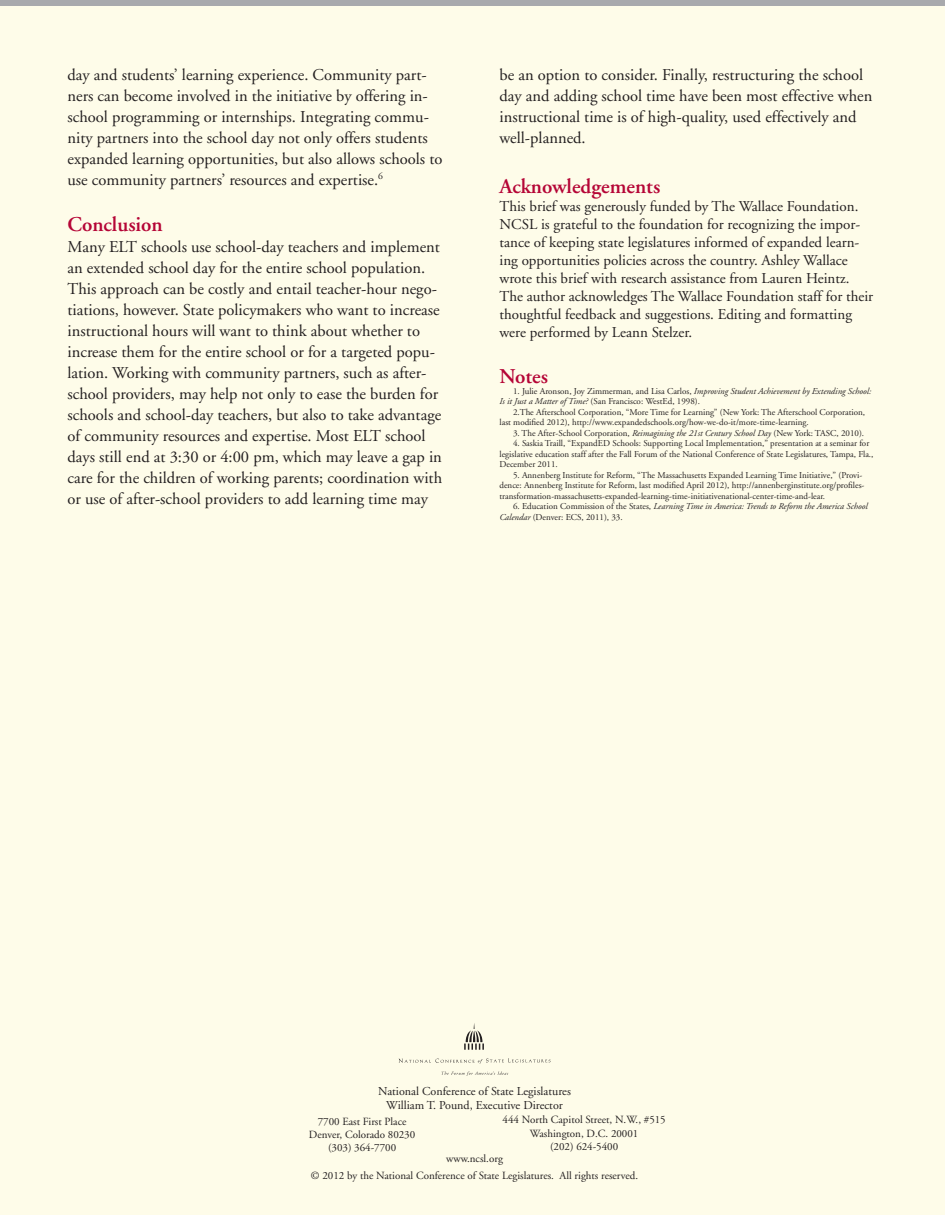
<style>
.page{position:relative;width:945px;height:1215px;background:#fefce9}
.page>*{position:absolute;margin:0;border:0;box-sizing:border-box;transform-origin:0 0}
.t1{font:600 21px "Adobe Garamond";color:#b50536}
.t2{font:16.5px/21px "Adobe Garamond";color:#231f20}
.t3{font:15px/18px "Adobe Garamond";color:#231f20}
.t4{font:12px "Adobe Garamond";color:#231f20}
.t5{font:10.95px "Adobe Garamond";color:#231f20}
.Endnote_text{font:9px/10.5px "Adobe Garamond";color:#231f20}
.Endnote_text-2{font:italic 9px/10.5px "Adobe Garamond";color:#231f20}
.s1{font-style:italic}
.s2{font-style:normal}
</style>
<div class="page">
<div style="left:0;top:0;width:945px;height:110px;background:#a8a9ad"></div>
<div style="left:0;top:6px;width:945px;height:112px;background:#fefce9"></div>
<svg style="left:399px;top:1058px;width:152px;height:6px"></svg>
<svg style="left:464px;top:1023px;width:20px;height:27px"></svg>
<svg style="left:441px;top:1071px;width:67px;height:5px"></svg>
<p class="t2" style="left:68px;top:64px;width:376px">day and students’ learning experience. Community part&shy;ners can become involved in the initiative by offering in&shy;school programming or internships. Integrating commu&shy;nity partners into the school day not only offers students expanded learning opportunities, but also allows schools to use community partners’ resources and expertise.<sup>6</sup></p>
<p class="t1" style="left:68px;top:213px;width:97px">Conclusion</p>
<p class="t2" style="left:68px;top:236px;width:376px">Many ELT schools use school-day teachers and implement an extended school day for the entire school population.<br>This approach can be costly and entail teacher-hour nego&shy;tiations, however. State policymakers who want to increase instructional hours will want to think about whether to increase them for the entire school or for a targeted popu&shy;lation. Working with community partners, such as after&shy;school providers, may help not only to ease the burden for schools and school-day teachers, but also to take advantage of community resources and expertise. Most ELT school days still end at 3:30 or 4:00 pm, which may leave a gap in care for the children of working parents; coordination with or use of after-school providers to add learning time may</p>
<p class="t2" style="left:500px;top:64px;width:375px">be an option to consider. Finally, restructuring the school day and adding school time have been most effective when instructional time is of high-quality, used effectively and well-planned.</p>
<p class="t1" style="left:500px;top:175px;width:162px">Acknowledgements</p>
<p class="t3" style="left:500px;top:198px;width:375px">This brief was generously funded by The Wallace Foundation.<br>NCSL is grateful to the foundation for recognizing the impor&shy;tance of keeping state legislatures informed of expanded learn&shy;ing opportunities policies across the country. Ashley Wallace wrote this brief with research assistance from Lauren Heintz.<br>The author acknowledges The Wallace Foundation staff for their thoughtful feedback and suggestions. Editing and formatting were performed by Leann Stelzer.</p>
<p class="t1" style="left:500px;top:365px;width:50px">Notes</p>
<p class="Endnote_text" style="left:500px;top:386px;width:373px;text-indent:14px">1. Julie Aronson, Joy Zimmerman, and Lisa Carlos, <span class="s1">Improving Student Achievement by Extending School:<br>Is it Just a Matter of Time?</span> (San Francisco: WestEd, 1998).</p>
<p class="Endnote_text" style="left:500px;top:407px;width:367px;text-indent:14px">2.The Afterschool Corporation, “More Time for Learning” (New York: The Afterschool Corporation, last modified 2012), http://www.expandedschools.org/how-we-do-it/more-time-learning.</p>
<p class="Endnote_text" style="left:513px;top:428px;width:353px">3. The After-School Corporation, <span class="s1">Reimagining the 21st Century School Day</span> (New York: TASC, 2010).</p>
<p class="Endnote_text" style="left:500px;top:438px;width:375px;text-indent:14px">4. Saskia Traill, “ExpandED Schools: Supporting Local Implementation,” presentation at a seminar for legislative education staff after the Fall Forum of the National Conference of State Legislatures, Tampa, Fla.,<br>December 2011.</p>
<p class="Endnote_text" style="left:500px;top:470px;width:366px;text-indent:14px">5. Annenberg Institute for Reform, “The Massachusetts Expanded Learning Time Initiative,” (Provi&shy;dence: Annenberg Institute for Reform, last modified April 2012), http://annenberginstitute.org/profiles&shy;transformation-massachusetts-expanded-learning-time-initiativenational-center-time-and-lear.</p>
<p class="Endnote_text-2" style="left:500px;top:501px;width:370px;text-indent:14px"><span class="s2">6. Education Commission of the States,</span> Learning Time in America: Trends to Reform the America School<br>Calendar <span class="s2">(Denver: ECS, 2011), 33.</span></p>
<p class="t4" style="left:378px;top:1084px;width:194px">National Conference of State Legislatures</p>
<p class="t4" style="left:386px;top:1099px;width:178px">William T. Pound, Executive Director</p>
<p class="t5" style="left:318px;top:1115px;width:90px">7700 East First Place</p>
<p class="t5" style="left:309px;top:1128px;width:108px">Denver, Colorado 80230</p>
<p class="t5" style="left:328px;top:1142px;width:70px">(303) 364-7700</p>
<p class="t5" style="left:503px;top:1114px;width:165px">444 North Capitol Street, N.W., #515</p>
<p class="t5" style="left:530px;top:1127px;width:110px">Washington, D.C. 20001</p>
<p class="t5" style="left:550px;top:1140px;width:70px">(202) 624-5400</p>
<p class="t5" style="left:446px;top:1153px;width:58px">www.ncsl.org</p>
<p class="t5" style="left:311px;top:1170px;width:329px">© 2012 by the National Conference of State Legislatures. All rights reserved.</p>
</div>
